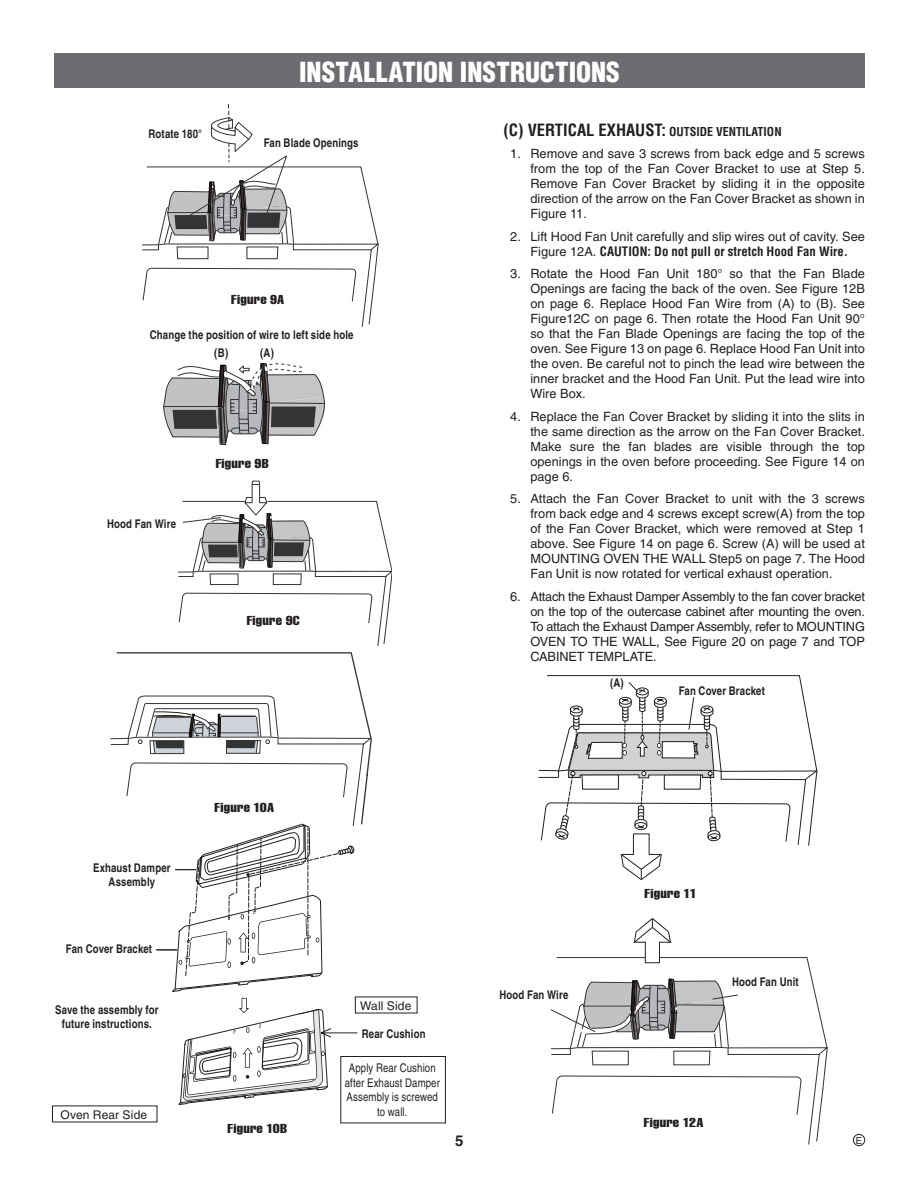
<style>
.page{position:relative;width:919px;height:1188px;background:#fff}
.page>*{position:absolute;margin:0;border:0;box-sizing:border-box;transform-origin:0 0}
.t1{font:900 condensed 27px "Helvetica";color:#fff}
.t2{font:700 condensed 16.5px "Helvetica";color:#231f20}
.t3{font:700 15px "Helvetica";color:#231f20}
.t4{font:12.75px/15px "Helvetica";color:#231f20;text-align:justify}
.t5{font:extra-condensed 12.75px "Helvetica";letter-spacing:.02em;color:#231f20;scale:1.18 1}
.t6{font:700 12px/14.4px "Helvetica";letter-spacing:.015em;color:#231f20;text-align:center;scale:.8 1}
.t7{font:12px/14.4px "Helvetica";letter-spacing:.015em;color:#231f20;text-align:center;scale:.8 1}
.t8{font:12px "Helvetica";letter-spacing:.015em;color:#231f20}
.t9{font:9.75px "Arial";color:#231f20}
.s1{font-size:12px}
.s2{font-weight:700;font-stretch:condensed}
</style>
<div class="page">
<div style="left:852px;top:1134px;width:12px;height:12px;border:1px solid #231f20;border-radius:50%"></div>
<div style="left:54px;top:54px;width:810px;height:34px;background:#6c6d70"></div>
<svg style="left:550px;top:918px;width:277px;height:227px"></svg>
<svg style="left:547px;top:675px;width:254px;height:6px"></svg>
<svg style="left:538px;top:681px;width:279px;height:199px"></svg>
<svg style="left:110px;top:104px;width:282px;height:1001px"></svg>
<div style="left:340px;top:1056px;width:105px;height:67px;border:1px solid #231f20"></div>
<h1 class="t1" style="left:299px;top:62px;width:322px">INSTALLATION INSTRUCTIONS</h1>
<p class="t6" style="left:148px;top:128px;width:68px">Rotate 180°</p>
<p class="t6" style="left:263px;top:137px;width:120px">Fan Blade Openings</p>
<p class="t5" style="left:231px;top:295px;width:46px">Figure 9A</p>
<p class="t6" style="left:150px;top:329px;width:256px">Change the position of wire to left side hole</p>
<p class="t6" style="left:214px;top:347px;width:19px">(B)</p>
<p class="t6" style="left:260px;top:347px;width:18px">(A)</p>
<p class="t6" style="left:107px;top:517px;width:88px">Hood Fan Wire</p>
<p class="t5" style="left:216px;top:459px;width:46px">Figure 9B</p>
<p class="t5" style="left:247px;top:616px;width:46px">Figure 9C</p>
<p class="t2" style="left:503px;top:124px;width:279px">(C) VERTICAL EXHAUST: <span class="s1">OUTSIDE VENTILATION</span></p>
<p class="t4" style="left:530px;top:147px;width:336px;text-indent:-20px">1. Remove and save 3 screws from back edge and 5 screws from the top of the Fan Cover Bracket to use at Step 5.<br>Remove Fan Cover Bracket by sliding it in the opposite direction of the arrow on the Fan Cover Bracket as shown in Figure 11.</p>
<p class="t4" style="left:510px;top:230px;width:356px;text-align:center">2. Lift Hood Fan Unit carefully and slip wires out of cavity. See<br>Figure 12A. <span class="s2">CAUTION: Do not pull or stretch Hood Fan Wire.</span></p>
<p class="t4" style="left:530px;top:267px;width:336px;text-indent:-20px">3. Rotate the Hood Fan Unit 180° so that the Fan Blade Openings are facing the back of the oven. See Figure 12B on page 6. Replace Hood Fan Wire from (A) to (B). See Figure12C on page 6. Then rotate the Hood Fan Unit 90° so that the Fan Blade Openings are facing the top of the oven. See Figure 13 on page 6. Replace Hood Fan Unit into the oven. Be careful not to pinch the lead wire between the inner bracket and the Hood Fan Unit. Put the lead wire into Wire Box.</p>
<p class="t4" style="left:530px;top:410px;width:336px;text-indent:-20px">4. Replace the Fan Cover Bracket by sliding it into the slits in the same direction as the arrow on the Fan Cover Bracket.<br>Make sure the fan blades are visible through the top openings in the oven before proceeding. See Figure 14 on page 6.</p>
<p class="t4" style="left:530px;top:492px;width:336px;text-indent:-20px">5. Attach the Fan Cover Bracket to unit with the 3 screws from back edge and 4 screws except screw(A) from the top of the Fan Cover Bracket, which were removed at Step 1 above. See Figure 14 on page 6. Screw (A) will be used at MOUNTING OVEN THE WALL Step5 on page 7. The Hood Fan Unit is now rotated for vertical exhaust operation.</p>
<p class="t4" style="left:530px;top:590px;width:336px;text-indent:-20px">6. Attach the Exhaust Damper Assembly to the fan cover bracket on the top of the outercase cabinet after mounting the oven.<br>To attach the Exhaust Damper Assembly, refer to MOUNTING OVEN TO THE WALL, See Figure 20 on page 7 and TOP CABINET TEMPLATE.</p>
<p class="t6" style="left:678px;top:684px;width:109px">Fan Cover Bracket</p>
<p class="t6" style="left:609px;top:677px;width:18px">(A)</p>
<p class="t6" style="left:93px;top:861px;width:99px">Exhaust Damper<br>Assembly</p>
<p class="t6" style="left:66px;top:943px;width:109px">Fan Cover Bracket</p>
<p class="t6" style="left:55px;top:1004px;width:131px">Save the assembly for future instructions.</p>
<p class="t8" style="left:61px;top:1110px;width:88px">Oven Rear Side</p>
<p class="t5" style="left:214px;top:803px;width:52px">Figure 10A</p>
<p class="t5" style="left:227px;top:1124px;width:52px">Figure 10B</p>
<p class="t8" style="left:360px;top:1001px;width:53px">Wall Side</p>
<p class="t6" style="left:361px;top:1027px;width:81px">Rear Cushion</p>
<p class="t7" style="left:344px;top:1062px;width:120px">Apply Rear Cushion after Exhaust Damper<br>Assembly is screwed to wall.</p>
<p class="t3" style="left:455px;top:1135px;width:10px">5</p>
<p class="t6" style="left:499px;top:989px;width:88px">Hood Fan Wire</p>
<p class="t5" style="left:644px;top:889px;width:46px">Figure 11</p>
<p class="t6" style="left:731px;top:975px;width:85px">Hood Fan Unit</p>
<p class="t5" style="left:643px;top:1118px;width:52px">Figure 12A</p>
<p class="t9" style="left:855px;top:1135px;width:8px">E</p>
</div>
